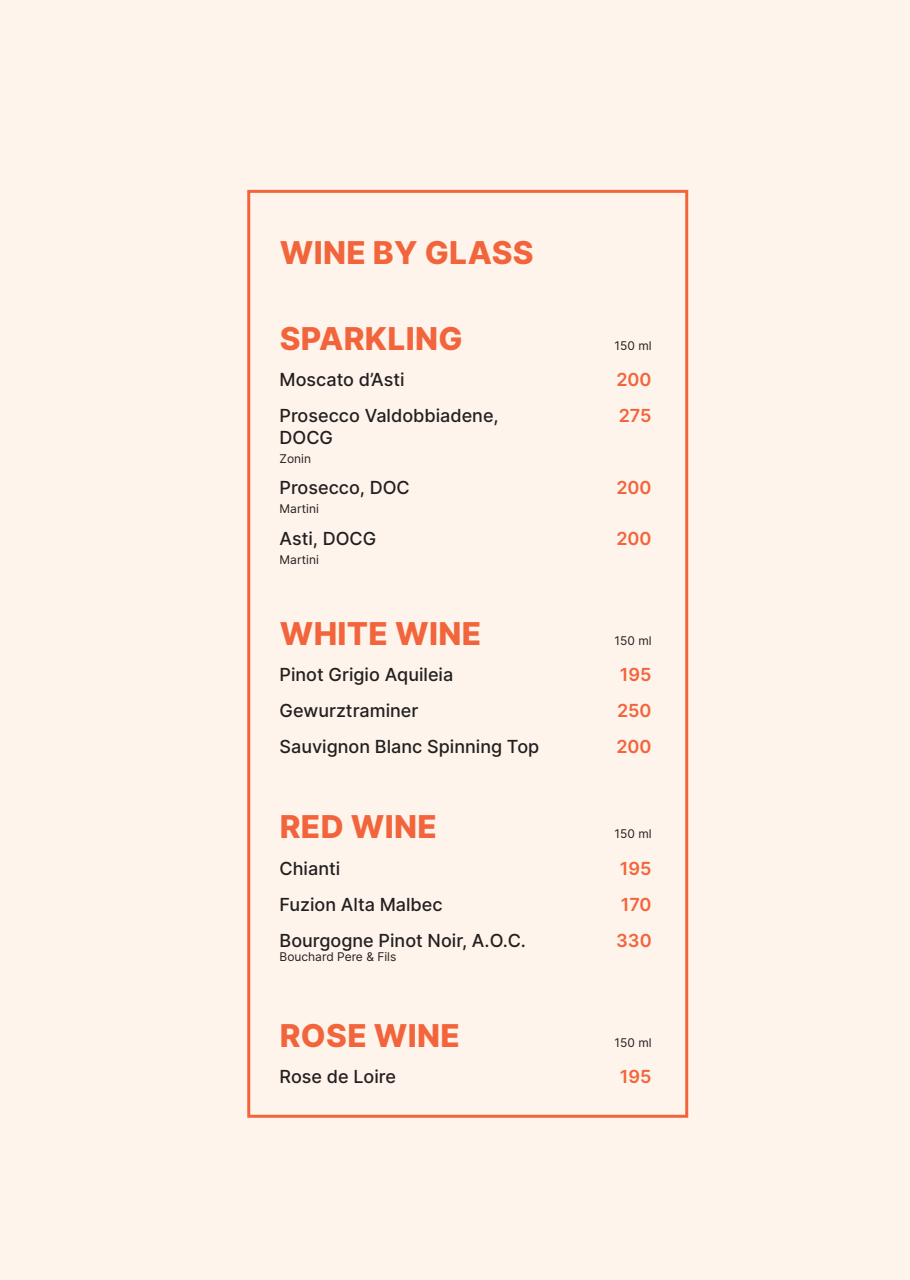
<style>
.page{position:relative;width:910px;height:1280px;background:#fef4eb}
.page>*{position:absolute;margin:0;border:0;box-sizing:border-box;transform-origin:0 0}
.t1{font:800 31.5px "Inter";letter-spacing:.01em;color:#f2653c}
.t2{font:500 18px "Inter";color:#231f20}
.t3{font:600 18px "Inter";color:#f2653c}
.t4{font:12px "Inter";color:#231f20}
</style>
<div class="page">
<div style="left:247px;top:190px;width:441px;height:928px;border:3px solid #f2653c"></div>
<p class="t1" style="left:280px;top:230px;width:256px">WINE BY GLASS</p>
<p class="t1" style="left:280px;top:315px;width:184px">SPARKLING</p>
<p class="t4" style="left:615px;top:337px;width:39px">150 ml</p>
<p class="t2" style="left:280px;top:366px;width:127px">Moscato d’Asti</p>
<p class="t3" style="left:616px;top:366px;width:37px">200</p>
<p class="t2" style="left:280px;top:402px;width:221px">Prosecco Valdobbiadene,</p>
<p class="t2" style="left:280px;top:424px;width:55px">DOCG</p>
<p class="t4" style="left:280px;top:449px;width:33px">Zonin</p>
<p class="t3" style="left:619px;top:402px;width:34px">275</p>
<p class="t2" style="left:280px;top:475px;width:132px">Prosecco, DOC</p>
<p class="t4" style="left:280px;top:500px;width:41px">Martini</p>
<p class="t2" style="left:280px;top:525px;width:98px">Asti, DOCG</p>
<p class="t4" style="left:280px;top:551px;width:41px">Martini</p>
<p class="t1" style="left:280px;top:610px;width:203px">WHITE WINE</p>
<p class="t3" style="left:616px;top:475px;width:37px">200</p>
<p class="t3" style="left:616px;top:525px;width:37px">200</p>
<p class="t4" style="left:615px;top:631px;width:39px">150 ml</p>
<p class="t2" style="left:280px;top:661px;width:175px">Pinot Grigio Aquileia</p>
<p class="t3" style="left:620px;top:661px;width:33px">195</p>
<p class="t2" style="left:280px;top:697px;width:140px">Gewurztraminer</p>
<p class="t3" style="left:617px;top:697px;width:36px">250</p>
<p class="t2" style="left:280px;top:733px;width:261px">Sauvignon Blanc Spinning Top</p>
<p class="t3" style="left:616px;top:733px;width:37px">200</p>
<p class="t1" style="left:280px;top:804px;width:159px">RED WINE</p>
<p class="t4" style="left:615px;top:825px;width:39px">150 ml</p>
<p class="t2" style="left:280px;top:855px;width:62px">Chianti</p>
<p class="t3" style="left:620px;top:855px;width:33px">195</p>
<p class="t2" style="left:280px;top:891px;width:165px">Fuzion Alta Malbec</p>
<p class="t3" style="left:621px;top:891px;width:32px">170</p>
<p class="t2" style="left:280px;top:927px;width:248px">Bourgogne Pinot Noir, A.O.C.</p>
<p class="t4" style="left:280px;top:948px;width:118px">Bouchard Pere &amp; Fils</p>
<p class="t3" style="left:616px;top:927px;width:37px">330</p>
<p class="t1" style="left:280px;top:1012px;width:182px">ROSE WINE</p>
<p class="t4" style="left:615px;top:1034px;width:39px">150 ml</p>
<p class="t2" style="left:280px;top:1063px;width:118px">Rose de Loire</p>
<p class="t3" style="left:620px;top:1063px;width:33px">195</p>
</div>
